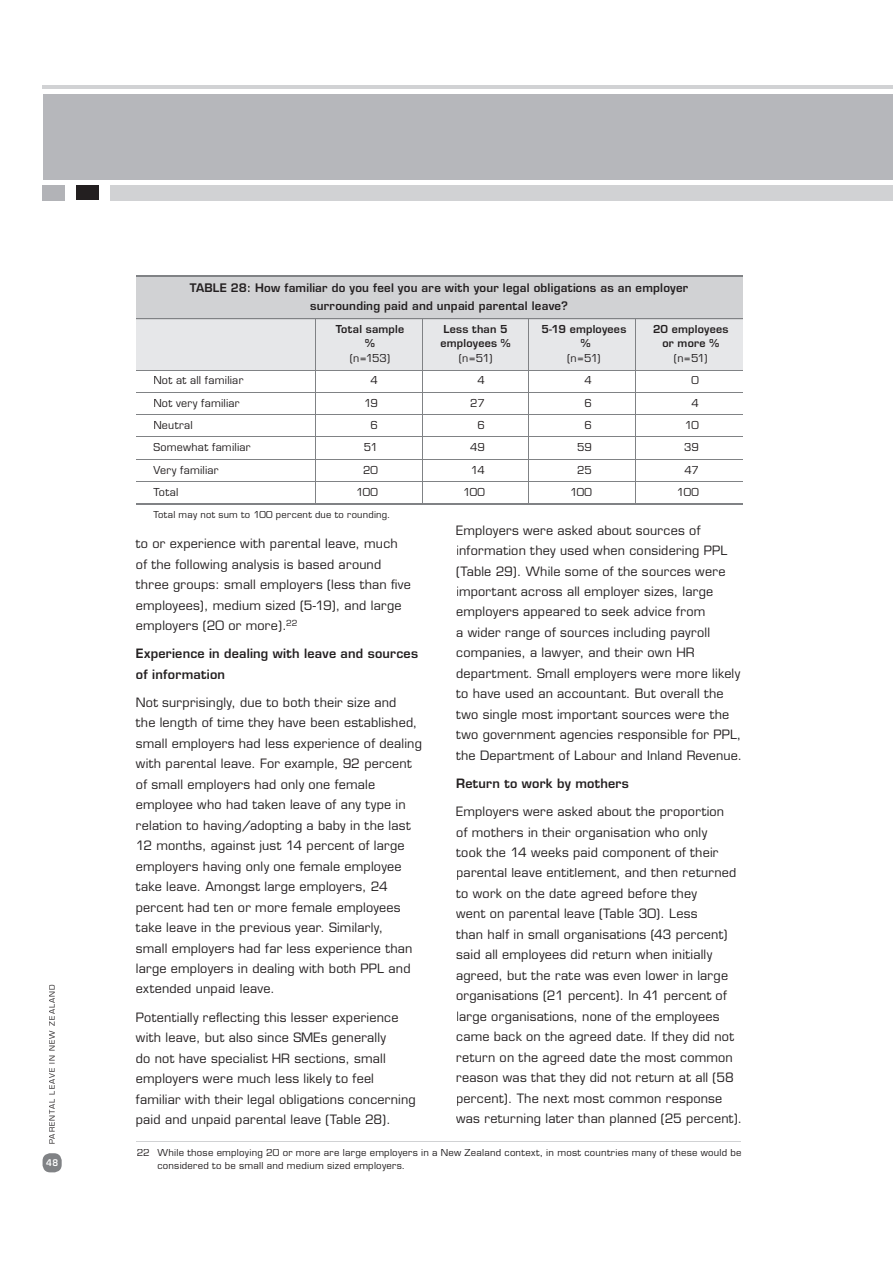
<style>
.page{position:relative;width:893px;height:1263px;background:#fff}
.page>*{position:absolute;margin:0;border:0;box-sizing:border-box;transform-origin:0 0}
.t1{font:12.6px/20.5px "Eurostile";letter-spacing:.015em;color:#231f20}
.t2{font:600 12.6px/20.5px "Eurostile";letter-spacing:.02em;color:#231f20}
.t3{font:600 11.55px/18.8px "Eurostile";letter-spacing:.02em;color:#231f20;text-align:center}
.t4{font:10.65px "Eurostile";letter-spacing:.02em;color:#231f20}
.t5{font:600 10.65px "Eurostile";letter-spacing:.02em;color:#231f20}
.t6{font:9.45px/13.2px "Eurostile";letter-spacing:.025em;color:#231f20}
.t7{font:9.3px "Eurostile";letter-spacing:.025em;color:#231f20}
.t8{font:600 9px "Eurostile";color:#fff;scale:.9 1}
.t9{font:7.5px "Eurostile";letter-spacing:.145em;color:#231f20}
</style>
<div class="page">
<hr style="left:43px;top:85px;width:850px;height:3px;background:#d1d2d4">
<div style="left:110px;top:185px;width:783px;height:15px;background:#d1d2d4"></div>
<div style="left:76px;top:185px;width:23px;height:15px;background:#231f20"></div>
<div style="left:43px;top:185px;width:22px;height:15px;background:#b2b3b7"></div>
<div style="left:43px;top:1153px;width:19px;height:19px;background:#808285;border-radius:8px"></div>
<div style="left:136px;top:310px;width:606px;height:59px;background:#e6e7e9"></div>
<div style="left:136px;top:276px;width:606px;height:43px;background:#d1d2d4"></div>
<hr style="left:136px;top:275px;width:606px;height:2px;background:#808285">
<hr style="left:136px;top:318px;width:606px;height:1px;background:#808285">
<hr style="left:136px;top:370px;width:606px;height:1px;background:#808285">
<hr style="left:136px;top:392px;width:606px;height:1px;background:#808285">
<hr style="left:136px;top:414px;width:606px;height:1px;background:#808285">
<hr style="left:136px;top:437px;width:606px;height:1px;background:#808285">
<hr style="left:136px;top:459px;width:606px;height:1px;background:#808285">
<hr style="left:136px;top:481px;width:606px;height:1px;background:#808285">
<hr style="left:136px;top:503px;width:606px;height:2px;background:#808285">
<hr style="left:636px;top:318px;width:1px;height:185px;background:#808285">
<hr style="left:529px;top:318px;width:1px;height:185px;background:#808285">
<hr style="left:422px;top:319px;width:1px;height:184px;background:#808285">
<hr style="left:315px;top:319px;width:1px;height:184px;background:#808285">
<div style="left:43px;top:94px;width:850px;height:85px;background:#b6b7bb"></div>
<hr style="left:136px;top:1141px;width:605px;height:1px;background:#d1d2d4">
<p class="t9" style="left:48px;top:1144px;width:162px;rotate:-90deg">PARENTAL LEAVE IN NEW ZEALAND</p>
<p class="t8" style="left:46px;top:1157px;width:15px">48</p>
<p class="t3" style="left:190px;top:278px;width:500px">TABLE 28: How familiar do you feel you are with your legal obligations as an employer surrounding paid and unpaid parental leave?</p>
<p class="t5" style="left:336px;top:322px;width:70px">Total sample</p>
<p class="t5" style="left:443px;top:322px;width:66px">Less than 5</p>
<p class="t5" style="left:541px;top:322px;width:86px">5-19 employees</p>
<p class="t5" style="left:653px;top:322px;width:77px">20 employees</p>
<p class="t5" style="left:365px;top:337px;width:11px">%</p>
<p class="t5" style="left:441px;top:337px;width:71px">employees %</p>
<p class="t5" style="left:581px;top:337px;width:11px">%</p>
<p class="t5" style="left:662px;top:337px;width:58px">or more %</p>
<p class="t4" style="left:350px;top:352px;width:42px">(n=153)</p>
<p class="t4" style="left:459px;top:352px;width:35px">(n=51)</p>
<p class="t4" style="left:567px;top:352px;width:35px">(n=51)</p>
<p class="t4" style="left:674px;top:352px;width:35px">(n=51)</p>
<p class="t4" style="left:153px;top:374px;width:91px">Not at all familiar</p>
<p class="t4" style="left:371px;top:374px;width:9px">4</p>
<p class="t4" style="left:478px;top:374px;width:9px">4</p>
<p class="t4" style="left:584px;top:374px;width:9px">4</p>
<p class="t4" style="left:691px;top:374px;width:9px">0</p>
<p class="t4" style="left:153px;top:396px;width:88px">Not very familiar</p>
<p class="t4" style="left:364px;top:396px;width:15px">19</p>
<p class="t4" style="left:470px;top:396px;width:16px">27</p>
<p class="t4" style="left:584px;top:396px;width:9px">6</p>
<p class="t4" style="left:691px;top:396px;width:9px">4</p>
<p class="t4" style="left:153px;top:419px;width:41px">Neutral</p>
<p class="t4" style="left:371px;top:419px;width:9px">6</p>
<p class="t4" style="left:478px;top:419px;width:9px">6</p>
<p class="t4" style="left:584px;top:419px;width:9px">6</p>
<p class="t4" style="left:685px;top:419px;width:16px">10</p>
<p class="t4" style="left:153px;top:441px;width:99px">Somewhat familiar</p>
<p class="t4" style="left:364px;top:441px;width:15px">51</p>
<p class="t4" style="left:470px;top:441px;width:16px">49</p>
<p class="t4" style="left:577px;top:441px;width:16px">59</p>
<p class="t4" style="left:684px;top:441px;width:16px">39</p>
<p class="t4" style="left:153px;top:463px;width:67px">Very familiar</p>
<p class="t4" style="left:363px;top:463px;width:16px">20</p>
<p class="t4" style="left:471px;top:463px;width:16px">14</p>
<p class="t4" style="left:577px;top:463px;width:16px">25</p>
<p class="t4" style="left:684px;top:463px;width:16px">47</p>
<p class="t4" style="left:153px;top:486px;width:26px">Total</p>
<p class="t4" style="left:356px;top:486px;width:23px">100</p>
<p class="t4" style="left:463px;top:486px;width:23px">100</p>
<p class="t4" style="left:570px;top:486px;width:23px">100</p>
<p class="t4" style="left:677px;top:486px;width:23px">100</p>
<p class="t7" style="left:153px;top:509px;width:239px">Total may not sum to 100 percent due to rounding.</p>
<p class="t1" style="left:136px;top:533px;width:277px">to or experience with parental leave, much of the following analysis is based around three groups: small employers (less than five employees), medium sized (5-19), and large employers (20 or more).<sup>22</sup></p>
<p class="t2" style="left:136px;top:643px;width:284px">Experience in dealing with leave and sources of information</p>
<p class="t1" style="left:136px;top:692px;width:288px">Not surprisingly, due to both their size and<br>the length of time they have been established, small employers had less experience of dealing with parental leave. For example, 92 percent of small employers had only one female employee who had taken leave of any type in relation to having/adopting a baby in the last 12 months, against just 14 percent of large employers having only one female employee take leave. Amongst large employers, 24 percent had ten or more female employees take leave in the previous year. Similarly,<br>small employers had far less experience than large employers in dealing with both PPL and extended unpaid leave.</p>
<p class="t1" style="left:136px;top:1007px;width:281px">Potentially reflecting this lesser experience with leave, but also since SMEs generally<br>do not have specialist HR sections, small employers were much less likely to feel familiar with their legal obligations concerning paid and unpaid parental leave (Table 28).</p>
<p class="t1" style="left:456px;top:520px;width:288px">Employers were asked about sources of information they used when considering PPL (Table 29). While some of the sources were important across all employer sizes, large employers appeared to seek advice from<br>a wider range of sources including payroll companies, a lawyer, and their own HR department. Small employers were more likely to have used an accountant. But overall the two single most important sources were the two government agencies responsible for PPL, the Department of Labour and Inland Revenue.</p>
<p class="t2" style="left:456px;top:773px;width:174px">Return to work by mothers</p>
<p class="t1" style="left:456px;top:801px;width:288px">Employers were asked about the proportion<br>of mothers in their organisation who only<br>took the 14 weeks paid component of their parental leave entitlement, and then returned to work on the date agreed before they<br>went on parental leave (Table 30). Less<br>than half in small organisations (43 percent) said all employees did return when initially agreed, but the rate was even lower in large organisations (21 percent). In 41 percent of large organisations, none of the employees came back on the agreed date. If they did not return on the agreed date the most common reason was that they did not return at all (58 percent). The next most common response was returning later than planned (25 percent).</p>
<p class="t6" style="left:157px;top:1146px;width:586px;text-indent:-21px">22 While those employing 20 or more are large employers in a New Zealand context, in most countries many of these would be considered to be small and medium sized employers.</p>
</div>
